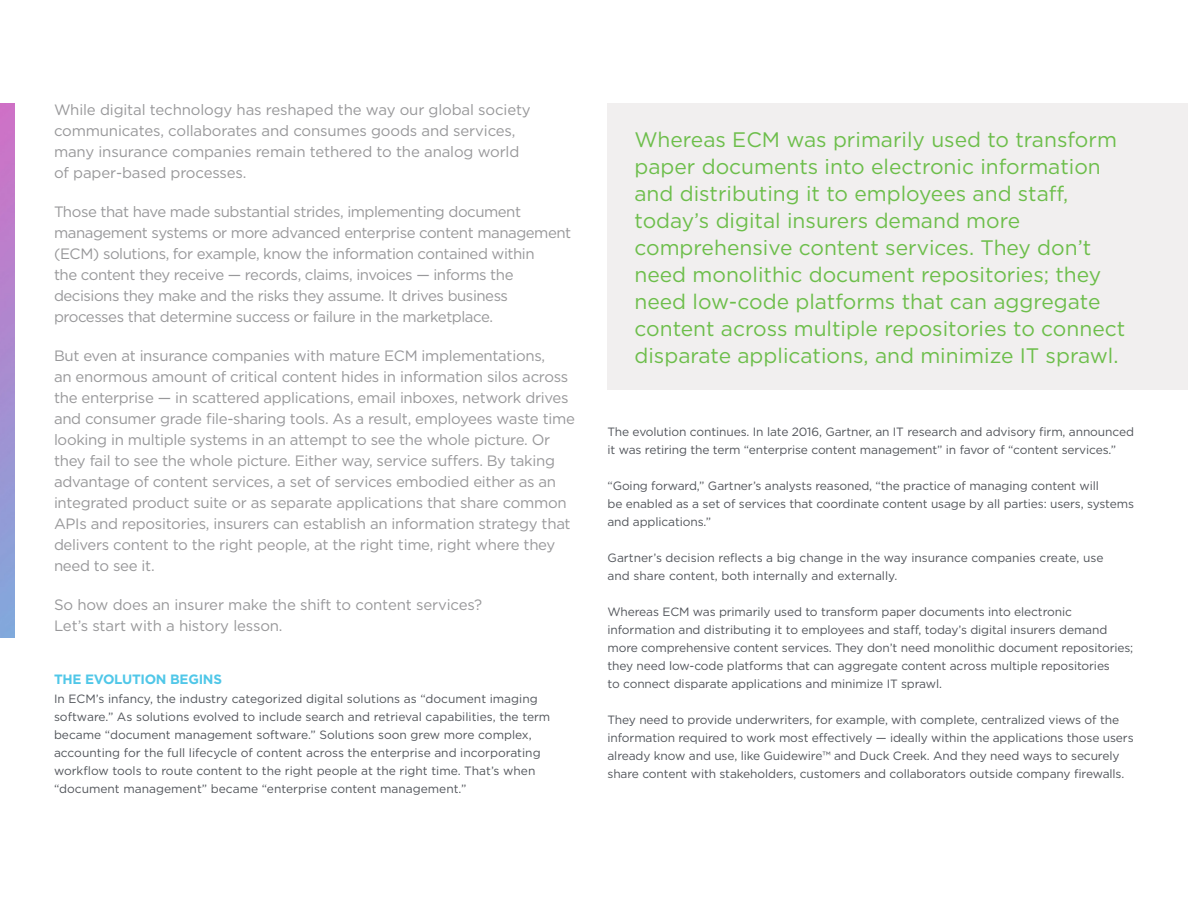
<style>
.page{position:relative;width:1188px;height:918px;background:#fff}
.page>*{position:absolute;margin:0;border:0;box-sizing:border-box;transform-origin:0 0}
.t1{font:21px/27px "Gotham";color:#6dbe4b}
.t2{font:15px/21px "Gotham";letter-spacing:-.02em;color:#98989a}
.t3{font:700 13.5px "Gotham";letter-spacing:-.02em;color:#50c7e8}
.t4{font:12px/18px "Gotham";letter-spacing:-.01em;color:#52555b}
</style>
<div class="page">
<div style="left:608px;top:104px;width:580px;height:286px;background:#f1efef"></div>
<p class="t2" style="left:54px;top:99px;width:478px">While digital technology has reshaped the way our global society communicates, collaborates and consumes goods and services, many insurance companies remain tethered to the analog world of paper-based processes.</p>
<p class="t2" style="left:54px;top:201px;width:519px">Those that have made substantial strides, implementing document management systems or more advanced enterprise content management (ECM) solutions, for example, know the information contained within<br>the content they receive — records, claims, invoices — informs the decisions they make and the risks they assume. It drives business processes that determine success or failure in the marketplace.</p>
<p class="t2" style="left:54px;top:345px;width:522px">But even at insurance companies with mature ECM implementations,<br>an enormous amount of critical content hides in information silos across the enterprise — in scattered applications, email inboxes, network drives and consumer grade file-sharing tools. As a result, employees waste time looking in multiple systems in an attempt to see the whole picture. Or they fail to see the whole picture. Either way, service suffers. By taking advantage of content services, a set of services embodied either as an integrated product suite or as separate applications that share common APIs and repositories, insurers can establish an information strategy that delivers content to the right people, at the right time, right where they need to see it.</p>
<p class="t2" style="left:54px;top:594px;width:430px">So how does an insurer make the shift to content services?<br>Let’s start with a history lesson.</p>
<p class="t3" style="left:54px;top:671px;width:169px">THE EVOLUTION BEGINS</p>
<p class="t4" style="left:54px;top:690px;width:498px">In ECM’s infancy, the industry categorized digital solutions as “document imaging software.” As solutions evolved to include search and retrieval capabilities, the term became “document management software.” Solutions soon grew more complex, accounting for the full lifecycle of content across the enterprise and incorporating workflow tools to route content to the right people at the right time. That’s when “document management” became “enterprise content management.”</p>
<p class="t1" style="left:634px;top:126px;width:492px">Whereas ECM was primarily used to transform paper documents into electronic information and distributing it to employees and staff, today’s digital insurers demand more comprehensive content services. They don’t need monolithic document repositories; they need low-code platforms that can aggregate content across multiple repositories to connect disparate applications, and minimize IT sprawl.</p>
<p class="t4" style="left:608px;top:423px;width:528px">The evolution continues. In late 2016, Gartner, an IT research and advisory firm, announced it was retiring the term “enterprise content management” in favor of “content services.”</p>
<p class="t4" style="left:608px;top:477px;width:528px">“Going forward,” Gartner’s analysts reasoned, “the practice of managing content will<br>be enabled as a set of services that coordinate content usage by all parties: users, systems and applications.”</p>
<p class="t4" style="left:608px;top:549px;width:498px">Gartner’s decision reflects a big change in the way insurance companies create, use and share content, both internally and externally.</p>
<p class="t4" style="left:608px;top:603px;width:527px">Whereas ECM was primarily used to transform paper documents into electronic information and distributing it to employees and staff, today’s digital insurers demand more comprehensive content services. They don’t need monolithic document repositories; they need low-code platforms that can aggregate content across multiple repositories<br>to connect disparate applications and minimize IT sprawl.</p>
<p class="t4" style="left:608px;top:711px;width:528px">They need to provide underwriters, for example, with complete, centralized views of the information required to work most effectively — ideally within the applications those users already know and use, like Guidewire™ and Duck Creek. And they need ways to securely share content with stakeholders, customers and collaborators outside company firewalls.</p>
</div>
